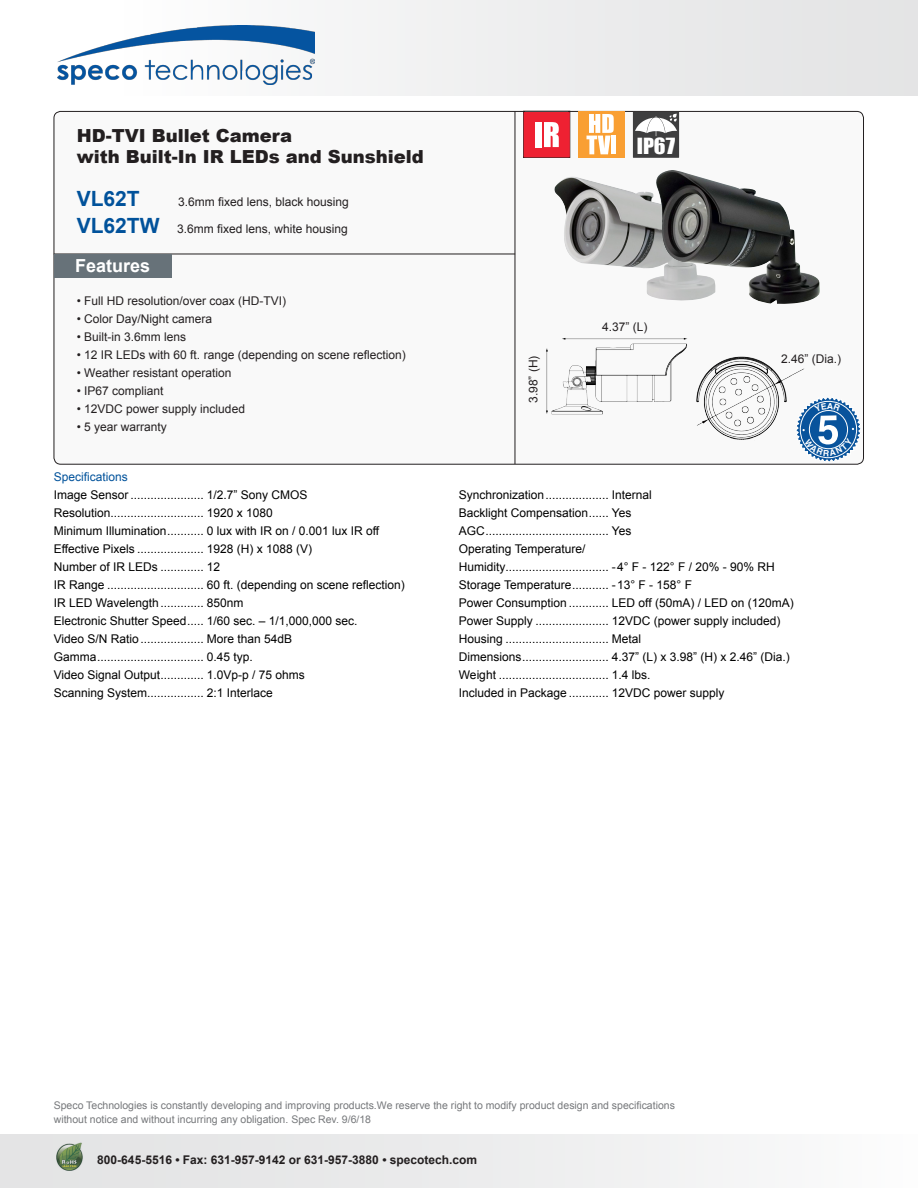
<style>
.page{position:relative;width:918px;height:1188px;background:#fff}
.page>*{position:absolute;margin:0;border:0;box-sizing:border-box;transform-origin:0 0}
.model_number{font:700 21px "Arial";color:#01529b}
.t1{font:20.4px "Impact";color:#fff;scale:1.06 1}
.PRODUCT_NAME{font:900 18px "Arial";color:#231f20}
.t2{font:700 18px "Arial";color:#fff}
.features_body{font:12px "Arial";color:#000}
.model_number-2{font:12px "Arial";color:#231f20}
.ADDRESS{font:700 12px "Arial";color:#231f20}
._7pt__bullets{font:12px "Arial";color:#231f20}
.DESCRIPTIONS{font:12px "Arial";color:#01529b}
.t3{font:10.5px/13.5px "Arial";color:#76787b}
.s1{font-weight:700;font-size:21px;color:#01529b}
</style>
<div class="page">
<div style="left:54px;top:111px;width:810px;height:353px;background:#f9f9f9;border-radius:7px"></div>
<div style="left:0;top:0;width:918px;height:96px;background:linear-gradient(to right,#fff,#e2e2e3)"></div>
<img style="left:57px;top:25px;width:257px;height:59px">
<hr style="left:54px;top:254px;width:461px;height:1px;background:#231f20">
<hr style="left:515px;top:111px;width:1px;height:353px;background:#231f20">
<div style="left:54px;top:254px;width:118px;height:24px;background:#677279"></div>
<div style="left:0;top:1134px;width:918px;height:54px;background:linear-gradient(to right,#dbdcdc,#fcfcfd)"></div>
<img style="left:554px;top:177px;width:101px;height:121px">
<img style="left:655px;top:170px;width:165px;height:134px">
<img style="left:546px;top:338px;width:141px;height:77px">
<img style="left:683px;top:347px;width:121px;height:93px">
<svg style="left:523px;top:110px;width:48px;height:48px"></svg>
<div style="left:578px;top:111px;width:46px;height:46px;background:#f99f33"></div>
<div style="left:611px;top:136px;width:5px;height:18px;background:#fff"></div>
<svg style="left:587px;top:114px;width:27px;height:40px"></svg>
<div style="left:633px;top:112px;width:46px;height:46px;background:#3e3e3f"></div>
<svg style="left:635px;top:114px;width:42px;height:22px"></svg>
<svg style="left:795px;top:396px;width:67px;height:67px"></svg>
<p class="PRODUCT_NAME" style="left:77px;top:123px;width:217px">HD-TVI Bullet Camera</p>
<p class="PRODUCT_NAME" style="left:77px;top:144px;width:348px">with Built-In IR LEDs and Sunshield</p>
<p class="model_number" style="left:77px;top:184px;width:65px">VL62T</p>
<p class="model_number-2" style="left:178px;top:194px;width:172px">3.6mm fixed lens, black housing</p>
<p class="model_number-2" style="left:77px;top:221px;width:273px"><span class="s1">VL62TW</span> 3.6mm fixed lens, white housing</p>
<p class="t2" style="left:75px;top:253px;width:77px">Features</p>
<p class="model_number-2" style="left:77px;top:293px;width:211px">• Full HD resolution/over coax (HD-TVI)</p>
<p class="model_number-2" style="left:77px;top:311px;width:137px">• Color Day/Night camera</p>
<p class="model_number-2" style="left:77px;top:329px;width:111px">• Built-in 3.6mm lens</p>
<p class="model_number-2" style="left:77px;top:347px;width:331px">• 12 IR LEDs with 60 ft. range (depending on scene reflection)</p>
<p class="model_number-2" style="left:77px;top:365px;width:156px">• Weather resistant operation</p>
<p class="model_number-2" style="left:77px;top:383px;width:88px">• IP67 compliant</p>
<p class="model_number-2" style="left:77px;top:401px;width:170px">• 12VDC power supply included</p>
<p class="model_number-2" style="left:77px;top:419px;width:92px">• 5 year warranty</p>
<p class="DESCRIPTIONS" style="left:54px;top:469px;width:76px">Specifications</p>
<p class="features_body" style="left:54px;top:487px;width:255px">Image Sensor ...................... 1/2.7” Sony CMOS</p>
<p class="features_body" style="left:54px;top:505px;width:221px">Resolution............................ 1920 x 1080</p>
<p class="features_body" style="left:54px;top:523px;width:327px">Minimum Illumination........... 0 lux with IR on / 0.001 lux IR off</p>
<p class="features_body" style="left:54px;top:541px;width:260px">Effective Pixels .................... 1928 (H) x 1088 (V)</p>
<p class="features_body" style="left:54px;top:559px;width:168px">Number of IR LEDs ............. 12</p>
<p class="features_body" style="left:54px;top:577px;width:353px">IR Range ............................. 60 ft. (depending on scene reflection)</p>
<p class="features_body" style="left:54px;top:595px;width:191px">IR LED Wavelength ............. 850nm</p>
<p class="features_body" style="left:54px;top:613px;width:305px">Electronic Shutter Speed..... 1/60 sec. – 1/1,000,000 sec.</p>
<p class="features_body" style="left:54px;top:631px;width:240px">Video S/N Ratio................... More than 54dB</p>
<p class="features_body" style="left:54px;top:649px;width:201px">Gamma................................ 0.45 typ.</p>
<p class="features_body" style="left:54px;top:667px;width:253px">Video Signal Output............. 1.0Vp-p / 75 ohms</p>
<p class="features_body" style="left:54px;top:685px;width:221px">Scanning System................. 2:1 Interlace</p>
<h2 class="t1" style="left:637px;top:130px;width:38px">IP67</h2>
<p class="_7pt__bullets" style="left:602px;top:319px;width:47px">4.37” (L)</p>
<p class="_7pt__bullets" style="left:525px;top:403px;width:49px;rotate:-90deg">3.98” (H)</p>
<p class="_7pt__bullets" style="left:781px;top:351px;width:62px">2.46” (Dia.)</p>
<p class="features_body" style="left:459px;top:487px;width:195px">Synchronization................... Internal</p>
<p class="features_body" style="left:459px;top:505px;width:174px">Backlight Compensation...... Yes</p>
<p class="features_body" style="left:459px;top:523px;width:174px">AGC..................................... Yes</p>
<p class="features_body" style="left:459px;top:541px;width:128px">Operating Temperature/</p>
<p class="features_body" style="left:459px;top:559px;width:317px">Humidity............................... -4° F - 122° F / 20% - 90% RH</p>
<p class="features_body" style="left:459px;top:577px;width:235px">Storage Temperature........... -13° F - 158° F</p>
<p class="features_body" style="left:459px;top:595px;width:336px">Power Consumption ............ LED off (50mA) / LED on (120mA)</p>
<p class="features_body" style="left:459px;top:613px;width:323px">Power Supply ...................... 12VDC (power supply included)</p>
<p class="features_body" style="left:459px;top:631px;width:184px">Housing ............................... Metal</p>
<p class="features_body" style="left:459px;top:649px;width:333px">Dimensions.......................... 4.37” (L) x 3.98” (H) x 2.46” (Dia.)</p>
<p class="features_body" style="left:459px;top:667px;width:193px">Weight ................................. 1.4 lbs.</p>
<p class="features_body" style="left:459px;top:685px;width:267px">Included in Package ............ 12VDC power supply</p>
<p class="t3" style="left:54px;top:1099px;width:623px">Speco Technologies is constantly developing and improving products.We reserve the right to modify product design and specifications without notice and without incurring any obligation. Spec Rev. 9/6/18</p>
<p class="ADDRESS" style="left:97px;top:1152px;width:381px">800-645-5516 • Fax: 631-957-9142 or 631-957-3880 • specotech.com</p>
</div>
